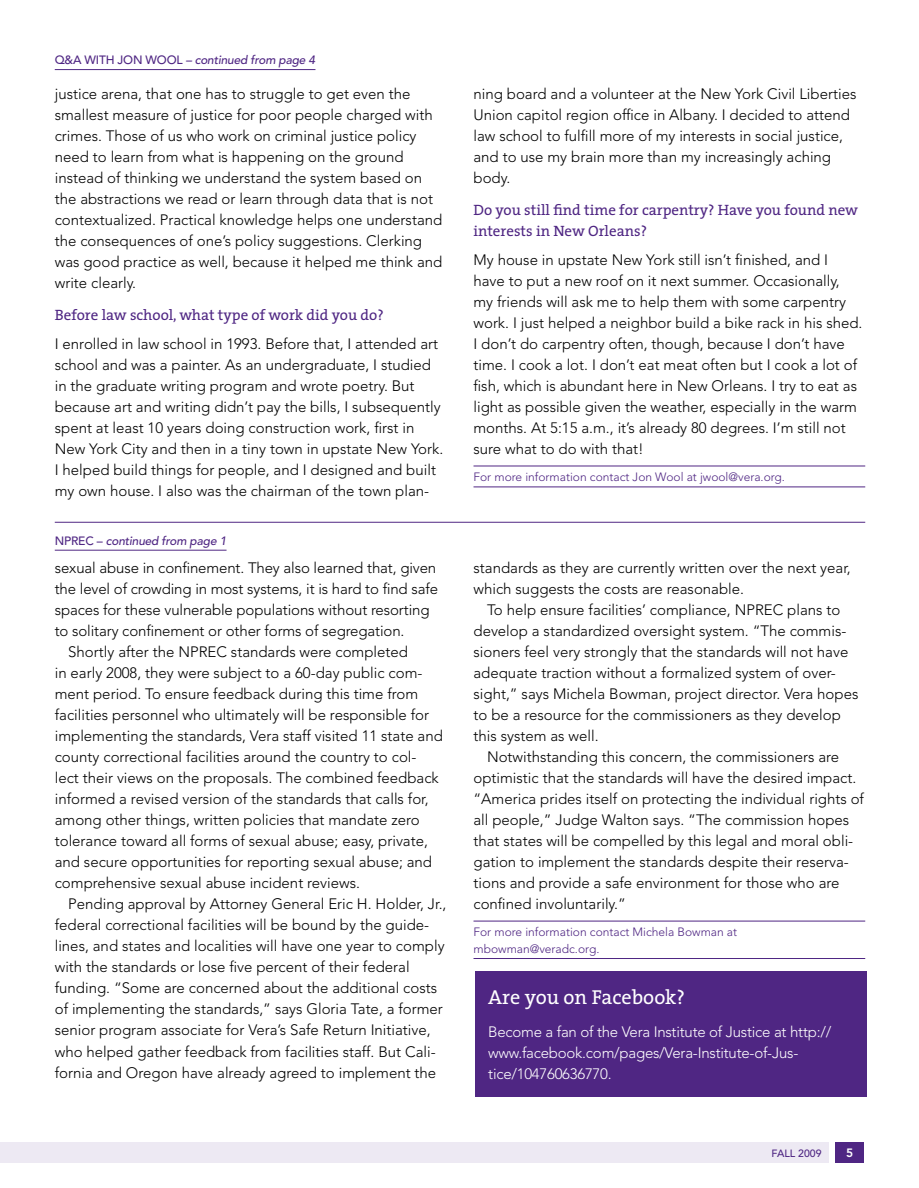
<style>
.page{position:relative;width:919px;height:1188px;background:#fff}
.page>*{position:absolute;margin:0;border:0;box-sizing:border-box;transform-origin:0 0}
.t1{font:20.25px "The Serif";color:#fff}
.t2{font:300 15px/21px "Avenir LT Std";color:#000}
.t3{font:300 15px/21px "Avenir LT Std";letter-spacing:-.015em;color:#fff}
.t4{font:15px/21px "The Serif";color:#4f2683}
.t5{font:300 12px/16.5px "Avenir LT Std";color:#4f2683}
.t6{font:italic 500 12px "Avenir";letter-spacing:-.015em;color:#4f2683}
.t7{font:500 12px "Avenir";color:#4f2683}
.t8{font:800 12px "Avenir LT Std";color:#fff}
.t9{font:500 10.5px "Avenir";color:#4f2683}
.s1{font-style:normal}
</style>
<div class="page">
<div style="left:0;top:1141px;width:829px;height:21px;background:#ede9f3"></div>
<div style="left:835px;top:1141px;width:28px;height:21px;background:#4f2683"></div>
<hr style="left:473px;top:920px;width:392px;height:1px;background:#4f2683">
<hr style="left:473px;top:957px;width:392px;height:1px;background:#4f2683">
<hr style="left:55px;top:69px;width:260px;height:1px;background:#4f2683">
<hr style="left:473px;top:465px;width:392px;height:1px;background:#4f2683">
<hr style="left:473px;top:486px;width:392px;height:1px;background:#4f2683">
<hr style="left:55px;top:521px;width:810px;height:1px;background:#4f2683">
<hr style="left:55px;top:549px;width:171px;height:1px;background:#4f2683">
<div style="left:474px;top:970px;width:392px;height:126px;background:#4f2683"></div>
<p class="t7" style="left:55px;top:53px;width:38px">Q&amp;A WITH</p>
<p class="t7" style="left:118px;top:53px;width:39px">JON WOOL</p>
<p class="t6" style="left:186px;top:53px;width:131px">– continued from page 4</p>
<p class="t2" style="left:55px;top:83px;width:389px">justice arena, that one has to struggle to get even the smallest measure of justice for poor people charged with crimes. Those of us who work on criminal justice policy need to learn from what is happening on the ground instead of thinking we understand the system based on the abstractions we read or learn through data that is not contextualized. Practical knowledge helps one understand the consequences of one’s policy suggestions. Clerking was good practice as well, because it helped me think and write clearly.</p>
<p class="t4" style="left:55px;top:303px;width:330px">Before law school, what type of work did you do?</p>
<p class="t2" style="left:55px;top:333px;width:390px">I enrolled in law school in 1993. Before that, I attended art school and was a painter. As an undergraduate, I studied in the graduate writing program and wrote poetry. But because art and writing didn’t pay the bills, I subsequently spent at least 10 years doing construction work, first in New York City and then in a tiny town in upstate New York.<br>I helped build things for people, and I designed and built my own house. I also was the chairman of the town plan-</p>
<p class="t6" style="left:55px;top:533px;width:173px"><span class="s1">NPREC –</span> continued from page 1</p>
<p class="t2" style="left:55px;top:557px;width:383px">sexual abuse in confinement. They also learned that, given</p>
<p class="t2" style="left:55px;top:578px;width:385px">the level of crowding in most systems, it is hard to find safe</p>
<p class="t2" style="left:55px;top:599px;width:376px">spaces for these vulnerable populations without resorting</p>
<p class="t2" style="left:55px;top:620px;width:351px">to solitary confinement or other forms of segregation.</p>
<p class="t2" style="left:68px;top:641px;width:341px">Shortly after the NPREC standards were completed</p>
<p class="t2" style="left:55px;top:662px;width:369px">in early 2008, they were subject to a 60-day public com-</p>
<p class="t2" style="left:55px;top:683px;width:365px">ment period. To ensure feedback during this time from</p>
<p class="t2" style="left:55px;top:704px;width:376px">facilities personnel who ultimately will be responsible for</p>
<p class="t2" style="left:55px;top:725px;width:389px">implementing the standards, Vera staff visited 11 state and</p>
<p class="t2" style="left:55px;top:746px;width:363px">county correctional facilities around the country to col-</p>
<p class="t2" style="left:55px;top:767px;width:385px">lect their views on the proposals. The combined feedback</p>
<p class="t2" style="left:55px;top:788px;width:375px">informed a revised version of the standards that calls for,</p>
<p class="t2" style="left:55px;top:809px;width:366px">among other things, written policies that mandate zero</p>
<p class="t2" style="left:55px;top:830px;width:375px">tolerance toward all forms of sexual abuse; easy, private,</p>
<p class="t2" style="left:55px;top:851px;width:379px">and secure opportunities for reporting sexual abuse; and</p>
<p class="t2" style="left:55px;top:872px;width:307px">comprehensive sexual abuse incident reviews.</p>
<p class="t2" style="left:68px;top:893px;width:380px">Pending approval by Attorney General Eric H. Holder, Jr.,</p>
<p class="t2" style="left:55px;top:914px;width:376px">federal correctional facilities will be bound by the guide-</p>
<p class="t2" style="left:55px;top:935px;width:391px">lines, and states and localities will have one year to comply</p>
<p class="t2" style="left:55px;top:956px;width:356px">with the standards or lose five percent of their federal</p>
<p class="t2" style="left:55px;top:977px;width:384px">funding. “Some are concerned about the additional costs</p>
<p class="t2" style="left:55px;top:998px;width:389px">of implementing the standards,” says Gloria Tate, a former</p>
<p class="t2" style="left:55px;top:1019px;width:377px">senior program associate for Vera’s Safe Return Initiative,</p>
<p class="t2" style="left:55px;top:1040px;width:382px">who helped gather feedback from facilities staff. But Cali-</p>
<p class="t2" style="left:55px;top:1061px;width:383px">fornia and Oregon have already agreed to implement the</p>
<p class="t2" style="left:473px;top:83px;width:384px">ning board and a volunteer at the New York Civil Liberties Union capitol region office in Albany. I decided to attend law school to fulfill more of my interests in social justice, and to use my brain more than my increasingly aching body.</p>
<p class="t4" style="left:473px;top:198px;width:386px">Do you still find time for carpentry? Have you found new interests in New Orleans?</p>
<p class="t2" style="left:473px;top:249px;width:390px">My house in upstate New York still isn’t finished, and I have to put a new roof on it next summer. Occasionally, my friends will ask me to help them with some carpentry work. I just helped a neighbor build a bike rack in his shed.<br>I don’t do carpentry often, though, because I don’t have time. I cook a lot. I don’t eat meat often but I cook a lot of fish, which is abundant here in New Orleans. I try to eat as light as possible given the weather, especially in the warm months. At 5:15 a.m., it’s already 80 degrees. I’m still not sure what to do with that!</p>
<p class="t5" style="left:473px;top:469px;width:313px">For more information contact Jon Wool at jwool@vera.org.</p>
<p class="t2" style="left:473px;top:557px;width:379px">standards as they are currently written over the next year, which suggests the costs are reasonable.</p>
<p class="t2" style="left:473px;top:599px;width:386px;text-indent:14px">To help ensure facilities’ compliance, NPREC plans to develop a standardized oversight system. “The commis&shy;sioners feel very strongly that the standards will not have adequate traction without a formalized system of over&shy;sight,” says Michela Bowman, project director. Vera hopes to be a resource for the commissioners as they develop this system as well.</p>
<p class="t2" style="left:473px;top:746px;width:392px;text-indent:14px">Notwithstanding this concern, the commissioners are optimistic that the standards will have the desired impact. “America prides itself on protecting the individual rights of all people,” Judge Walton says. “The commission hopes that states will be compelled by this legal and moral obli&shy;gation to implement the standards despite their reserva&shy;tions and provide a safe environment for those who are confined involuntarily.”</p>
<p class="t5" style="left:473px;top:923px;width:265px">For more information contact Michela Bowman at mbowman@veradc.org.</p>
<h1 class="t1" style="left:488px;top:980px;width:198px">Are you on Facebook?</h1>
<p class="t3" style="left:488px;top:1021px;width:344px">Become a fan of the Vera Institute of Justice at http:// www.facebook.com/pages/Vera-Institute-of-Jus&shy;tice/104760636770.</p>
<p class="t9" style="left:771px;top:1146px;width:52px">FALL 2009</p>
<p class="t8" style="left:846px;top:1145px;width:9px">5</p>
</div>
